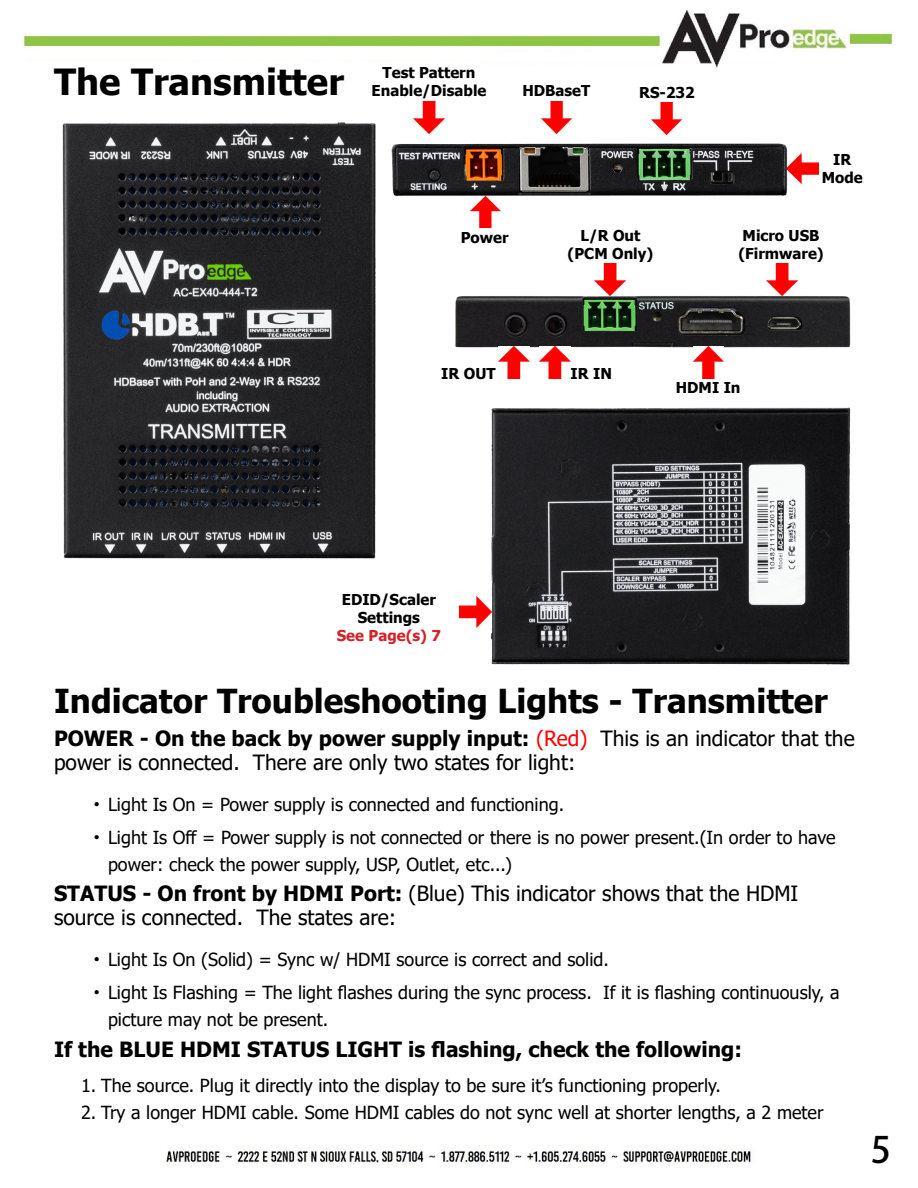
<style>
.page{position:relative;width:918px;height:1188px;background:#fff}
.page>*{position:absolute;margin:0;border:0;box-sizing:border-box;transform-origin:0 0}
.t1{font:700 36px "Tahoma";color:#000}
.t2{font:36px "Adobe Heiti Std";color:#000}
.t3{font:700 33px "Tahoma";color:#000}
.t4{font:21px/24px "Tahoma";color:#000}
.t5{font:700 21px "Tahoma";color:#000}
.t6{font:18px/33.8px "Tahoma";color:#000}
.t7{font:700 15px/18px "Tahoma";color:#000;text-align:center}
.t8{font:700 15px "Tahoma";color:#d2232a}
.s1{font-weight:700}
.s2{color:#f00}
.s3{font-family:"Adobe Heiti Std"}
</style>
<div class="page">
<img style="left:23px;top:10px;width:870px;height:1154px">
<img style="left:432px;top:276px;width:432px;height:87px">
<img style="left:651px;top:102px;width:30px;height:32px">
<img style="left:541px;top:102px;width:31px;height:32px">
<img style="left:767px;top:264px;width:30px;height:31px">
<img style="left:595px;top:264px;width:30px;height:31px">
<img style="left:694px;top:347px;width:30px;height:32px">
<img style="left:788px;top:154px;width:30px;height:30px">
<img style="left:499px;top:347px;width:30px;height:32px">
<img style="left:540px;top:347px;width:30px;height:32px">
<img style="left:482px;top:403px;width:371px;height:271px">
<img style="left:459px;top:597px;width:32px;height:30px">
<img style="left:391px;top:142px;width:397px;height:54px">
<img style="left:53px;top:112px;width:329px;height:456px">
<img style="left:414px;top:102px;width:30px;height:32px">
<img style="left:470px;top:196px;width:30px;height:32px">
<h1 class="t1" style="left:54px;top:57px;width:291px">The Transmitter</h1>
<p class="t7" style="left:372px;top:64px;width:116px">Test Pattern<br>Enable/Disable</p>
<p class="t7" style="left:522px;top:83px;width:69px">HDBaseT</p>
<p class="t7" style="left:639px;top:84px;width:57px">RS-232</p>
<p class="t7" style="left:461px;top:229px;width:49px">Power</p>
<p class="t7" style="left:568px;top:227px;width:87px">L/R Out (PCM Only)</p>
<p class="t7" style="left:822px;top:151px;width:42px">IR<br>Mode</p>
<p class="t7" style="left:738px;top:227px;width:87px;text-align:left">Micro USB (Firmware)</p>
<p class="t7" style="left:441px;top:365px;width:56px">IR OUT</p>
<p class="t7" style="left:571px;top:365px;width:43px">IR IN</p>
<p class="t7" style="left:676px;top:380px;width:66px">HDMI In</p>
<p class="t7" style="left:342px;top:591px;width:96px">EDID/Scaler<br>Settings</p>
<p class="t8" style="left:337px;top:625px;width:106px">See Page(s) 7</p>
<h2 class="t3" style="left:54px;top:678px;width:775px">Indicator Troubleshooting Lights - Transmitter</h2>
<p class="t4" style="left:54px;top:728px;width:802px"><span class="s1">POWER - On the back by power supply input:</span> <span class="s2">(Red)</span> This is an indicator that the power is connected. There are only two states for light:</p>
<p class="t6" style="left:88px;top:788px;width:749px"><span class="s3">·</span>Light Is On = Power supply is connected and functioning.<br><span class="s3">·</span>Light Is Off = Power supply is not connected or there is no power present.(In order to have</p>
<p class="t6" style="left:108px;top:849px;width:406px">power: check the power supply, USP, Outlet, etc...)</p>
<p class="t4" style="left:54px;top:883px;width:746px"><span class="s1">STATUS - On front by HDMI Port:</span> (Blue) This indicator shows that the HDMI source is connected. The states are:</p>
<p class="t6" style="left:88px;top:943px;width:753px"><span class="s3">·</span>Light Is On (Solid) = Sync w/ HDMI source is correct and solid.<br><span class="s3">·</span>Light Is Flashing = The light flashes during the sync process. If it is flashing continuously, a</p>
<p class="t6" style="left:108px;top:1004px;width:222px">picture may not be present.</p>
<p class="t5" style="left:54px;top:1035px;width:690px">If the BLUE HDMI STATUS LIGHT is flashing, check the following:</p>
<p class="t6" style="left:81px;top:1069px;width:642px">1. The source. Plug it directly into the display to be sure it’s functioning properly.</p>
<p class="t6" style="left:81px;top:1097px;width:744px">2. Try a longer HDMI cable. Some HDMI cables do not sync well at shorter lengths, a 2 meter</p>
<h1 class="t2" style="left:871px;top:1128px;width:22px">5</h1>
</div>
